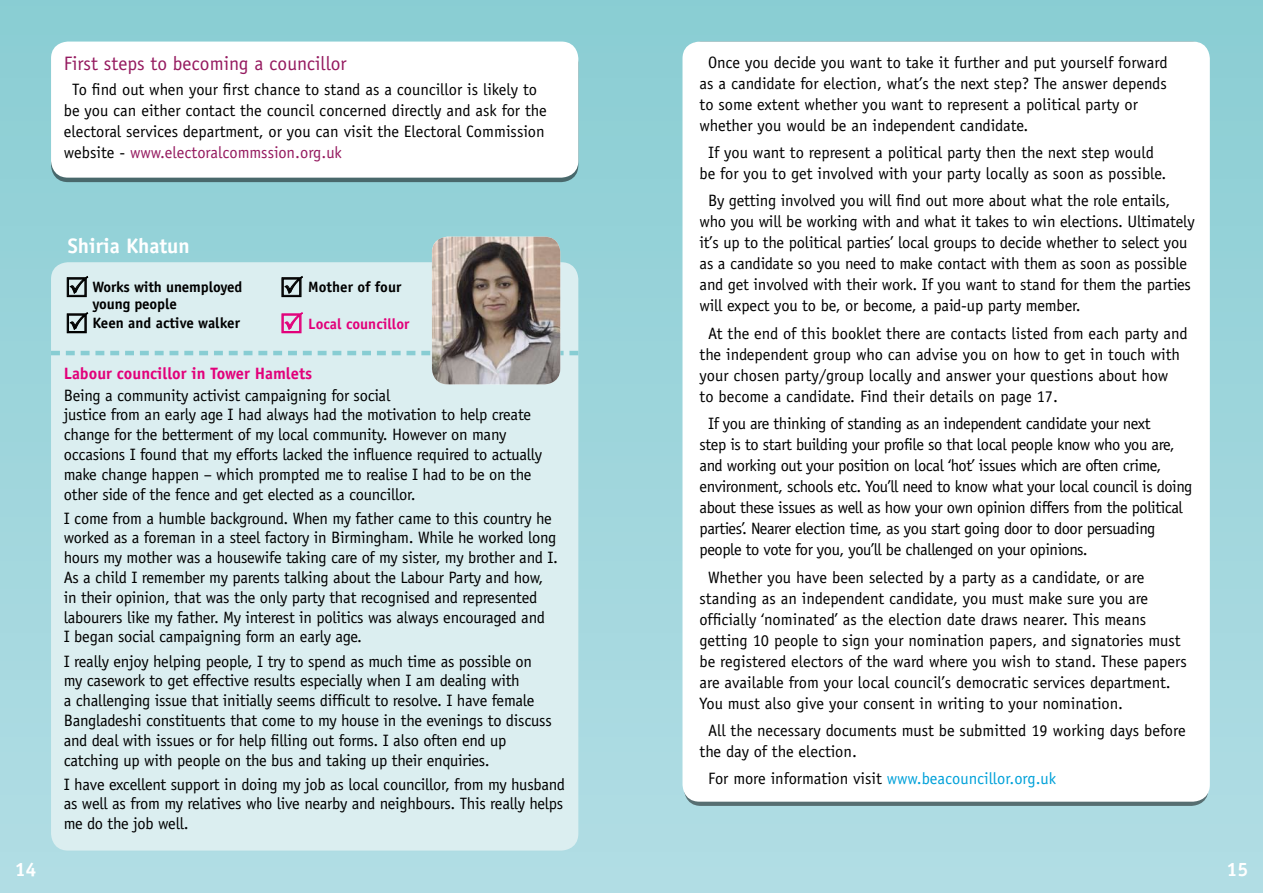
<style>
.page{position:relative;width:1263px;height:893px;background:#fff}
.page>*{position:absolute;margin:0;border:0;box-sizing:border-box;transform-origin:0 0}
.t1{font:700 21px "Officina Sans";color:#fff}
.t2{font:19.5px "Officina Sans";color:#951a5f}
.t3{font:700 19.5px "Officina Sans";color:#fff}
.t4{font:16.5px/21px "Officina Sans";letter-spacing:-.015em;color:#000}
.t5{font:16.5px "Officina Sans";color:#00a1d9}
.t6{font:700 16.5px "Officina Sans";color:#e2007a}
.t7{font:700 15px/16.5px "Officina Sans";letter-spacing:-.01em;color:#000}
.t8{font:700 15px "Officina Sans";color:#e2007a}
.s1{color:#951a5f}
.s2{color:#000}
</style>
<div class="page">
<div style="left:0;top:0;width:1263px;height:893px;background:linear-gradient(to bottom,#8aced3,#b1dce3)"></div>
<div style="left:51px;top:46px;width:527px;height:136px;background:#49686b;border-radius:17px"></div>
<div style="left:51px;top:42px;width:527px;height:136px;background:#fff;border-radius:17px"></div>
<div style="left:682px;top:42px;width:528px;height:760px;background:#fff;border-radius:17px"></div>
<div style="left:51px;top:262px;width:527px;height:589px;background:#dbeef0;border-radius:17px"></div>
<svg style="left:51px;top:351px;width:527px;height:4px"></svg>
<img style="left:432px;top:237px;width:128px;height:147px">
<svg style="left:67px;top:312px;width:21px;height:21px"></svg>
<svg style="left:281px;top:312px;width:22px;height:21px"></svg>
<svg style="left:67px;top:276px;width:21px;height:21px"></svg>
<svg style="left:281px;top:276px;width:22px;height:21px"></svg>
<p class="t2" style="left:64px;top:52px;width:284px">First steps to becoming a councillor</p>
<p class="t4" style="left:64px;top:79px;width:484px;text-indent:8px">To find out when your first chance to stand as a councillor is likely to be you can either contact the council concerned directly and ask for the electoral services department, or you can visit the Electoral Commission website - <span class="s1">www.electoralcommssion.org.uk</span></p>
<p class="t1" style="left:68px;top:233px;width:124px">Shiria Khatun</p>
<p class="t7" style="left:92px;top:279px;width:151px">Works with unemployed young people</p>
<p class="t7" style="left:92px;top:315px;width:149px">Keen and active walker</p>
<p class="t8" style="left:308px;top:314px;width:103px">Local councillor</p>
<p class="t7" style="left:308px;top:279px;width:95px">Mother of four</p>
<p class="t6" style="left:64px;top:363px;width:250px">Labour councillor in Tower Hamlets</p>
<p class="t4" style="left:64px;top:385px;width:480px;line-height:19.8px">Being a community activist campaigning for social<br>justice from an early age I had always had the motivation to help create change for the betterment of my local community. However on many occasions I found that my efforts lacked the influence required to actually make change happen – which prompted me to realise I had to be on the other side of the fence and get elected as a councillor.</p>
<p class="t4" style="left:64px;top:508px;width:496px;line-height:19.8px">I come from a humble background. When my father came to this country he worked as a foreman in a steel factory in Birmingham. While he worked long hours my mother was a housewife taking care of my sister, my brother and I.<br>As a child I remember my parents talking about the Labour Party and how, in their opinion, that was the only party that recognised and represented labourers like my father. My interest in politics was always encouraged and<br>I began social campaigning form an early age.</p>
<p class="t4" style="left:64px;top:651px;width:490px;line-height:19.8px">I really enjoy helping people, I try to spend as much time as possible on my casework to get effective results especially when I am dealing with<br>a challenging issue that initially seems difficult to resolve. I have female Bangladeshi constituents that come to my house in the evenings to discuss and deal with issues or for help filling out forms. I also often end up catching up with people on the bus and taking up their enquiries.</p>
<p class="t4" style="left:64px;top:774px;width:503px;line-height:19.8px;text-align:justify">I have excellent support in doing my job as local councillor, from my husband as well as from my relatives who live nearby and neighbours. This really helps me do the job well.</p>
<p class="t4" style="left:699px;top:52px;width:470px;text-indent:8px">Once you decide you want to take it further and put yourself forward as a candidate for election, what’s the next step? The answer depends to some extent whether you want to represent a political party or whether you would be an independent candidate.</p>
<p class="t4" style="left:699px;top:142px;width:468px;text-align:center">If you want to represent a political party then the next step would<br>be for you to get involved with your party locally as soon as possible.</p>
<p class="t4" style="left:699px;top:190px;width:497px;text-indent:8px">By getting involved you will find out more about what the role entails, who you will be working with and what it takes to win elections. Ultimately it’s up to the political parties’ local groups to decide whether to select you as a candidate so you need to make contact with them as soon as possible and get involved with their work. If you want to stand for them the parties will expect you to be, or become, a paid-up party member.</p>
<p class="t4" style="left:699px;top:323px;width:490px;text-indent:8px">At the end of this booklet there are contacts listed from each party and the independent group who can advise you on how to get in touch with your chosen party/group locally and answer your questions about how<br>to become a candidate. Find their details on page 17.</p>
<p class="t4" style="left:699px;top:413px;width:494px;text-indent:9px">If you are thinking of standing as an independent candidate your next<br>step is to start building your profile so that local people know who you are, and working out your position on local ‘hot’ issues which are often crime, environment, schools etc. You’ll need to know what your local council is doing about these issues as well as how your own opinion differs from the political parties’. Nearer election time, as you start going door to door persuading people to vote for you, you’ll be challenged on your opinions.</p>
<p class="t4" style="left:699px;top:567px;width:489px;text-indent:8px">Whether you have been selected by a party as a candidate, or are standing as an independent candidate, you must make sure you are officially ‘nominated’ as the election date draws nearer. This means getting 10 people to sign your nomination papers, and signatories must be registered electors of the ward where you wish to stand. These papers are available from your local council’s democratic services department.<br>You must also give your consent in writing to your nomination.</p>
<p class="t4" style="left:699px;top:720px;width:488px;text-indent:8px">All the necessary documents must be submitted 19 working days before the day of the election.</p>
<p class="t5" style="left:708px;top:769px;width:350px"><span class="s2">For more information visit</span> www.beacouncillor.org.uk</p>
<p class="t3" style="left:15px;top:858px;width:23px">14</p>
<p class="t3" style="left:1226px;top:858px;width:23px">15</p>
</div>
